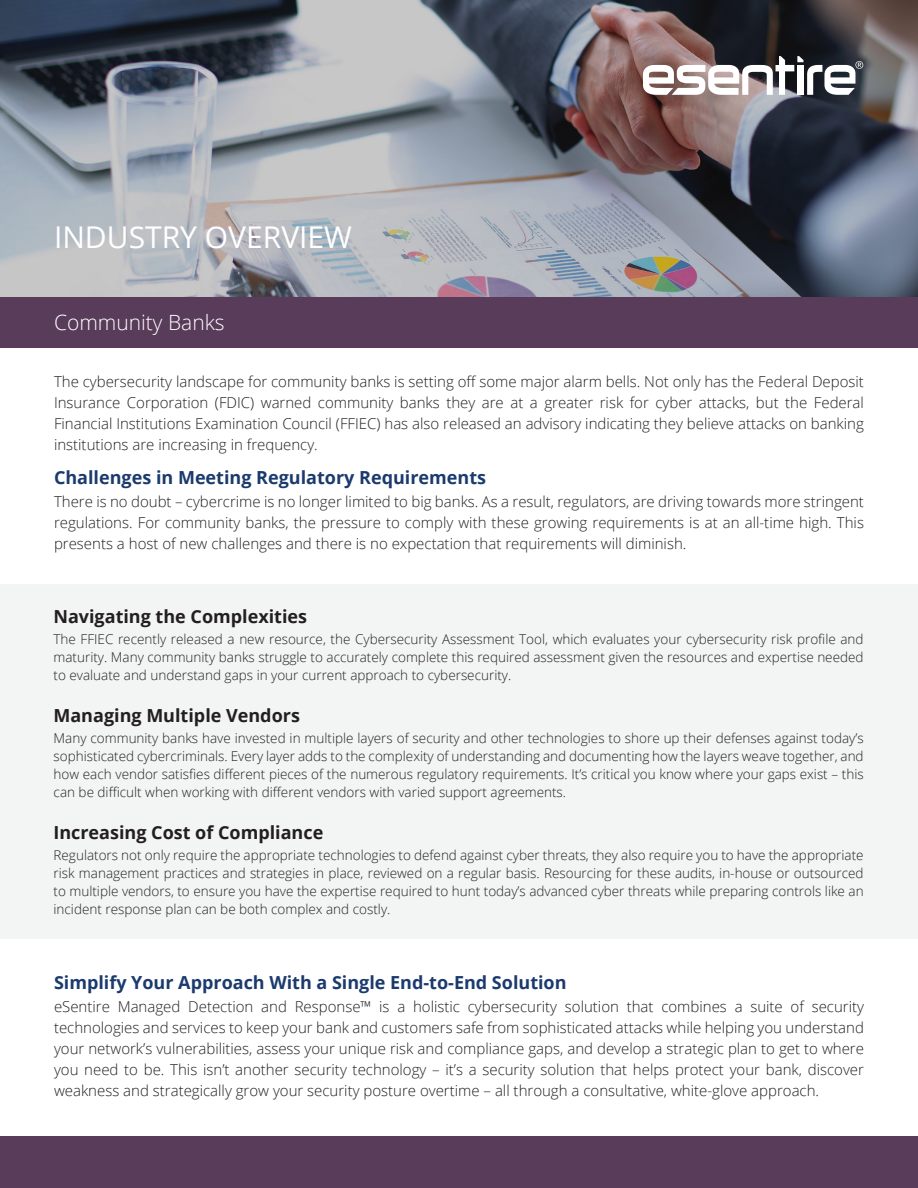
<style>
.page{position:relative;width:918px;height:1188px;background:#fff}
.page>*{position:absolute;margin:0;border:0;box-sizing:border-box;transform-origin:0 0}
.t1{font:30px "Open Sans";color:#fff}
.t2{font:300 21px "Open Sans";color:#fff}
.t3{font:700 18px "Open Sans";color:#1b3a6d}
.t4{font:700 18px "Open Sans";color:#231f20}
.t5{font:300 15px/21px "Open Sans";color:#231f20;text-align:justify}
.t6{font:300 13.5px/18px "Open Sans";color:#231f20;text-align:justify}
</style>
<div class="page">
<div style="left:0;top:1137px;width:918px;height:51px;background:#593b5a"></div>
<div style="left:0;top:585px;width:918px;height:354px;background:#f1f3f3"></div>
<div style="left:0;top:296px;width:918px;height:51px;background:#593b5a"></div>
<img style="left:0;top:0;width:918px;height:296px">
<svg style="left:643px;top:56px;width:220px;height:39px"></svg>
<h1 class="t1" style="left:54px;top:217px;width:300px">INDUSTRY OVERVIEW</h1>
<h2 class="t2" style="left:54px;top:308px;width:172px">Community Banks</h2>
<p class="t5" style="left:54px;top:370px;width:812px">The cybersecurity landscape for community banks is setting off some major alarm bells. Not only has the Federal Deposit Insurance Corporation (FDIC) warned community banks they are at a greater risk for cyber attacks, but the Federal Financial Institutions Examination Council (FFIEC) has also released an advisory indicating they believe attacks on banking institutions are increasing in frequency.</p>
<p class="t3" style="left:54px;top:465px;width:434px">Challenges in Meeting Regulatory Requirements</p>
<p class="t5" style="left:54px;top:491px;width:812px">There is no doubt – cybercrime is no longer limited to big banks. As a result, regulators, are driving towards more stringent regulations. For community banks, the pressure to comply with these growing requirements is at an all-time high. This presents a host of new challenges and there is no expectation that requirements will diminish.</p>
<p class="t4" style="left:53px;top:604px;width:255px">Navigating the Complexities</p>
<p class="t6" style="left:54px;top:630px;width:812px">The FFIEC recently released a new resource, the Cybersecurity Assessment Tool, which evaluates your cybersecurity risk profile and maturity. Many community banks struggle to accurately complete this required assessment given the resources and expertise needed to evaluate and understand gaps in your current approach to cybersecurity.</p>
<p class="t4" style="left:53px;top:703px;width:248px">Managing Multiple Vendors</p>
<p class="t6" style="left:54px;top:729px;width:812px">Many community banks have invested in multiple layers of security and other technologies to shore up their defenses against today’s sophisticated cybercriminals. Every layer adds to the complexity of understanding and documenting how the layers weave together, and how each vendor satisfies different pieces of the numerous regulatory requirements. It’s critical you know where your gaps exist – this can be difficult when working with different vendors with varied support agreements.</p>
<p class="t4" style="left:53px;top:820px;width:271px">Increasing Cost of Compliance</p>
<p class="t6" style="left:54px;top:846px;width:812px">Regulators not only require the appropriate technologies to defend against cyber threats, they also require you to have the appropriate risk management practices and strategies in place, reviewed on a regular basis. Resourcing for these audits, in-house or outsourced to multiple vendors, to ensure you have the expertise required to hunt today’s advanced cyber threats while preparing controls like an incident response plan can be both complex and costly.</p>
<p class="t3" style="left:54px;top:970px;width:514px">Simplify Your Approach With a Single End-to-End Solution</p>
<p class="t5" style="left:54px;top:996px;width:812px">eSentire Managed Detection and Response™ is a holistic cybersecurity solution that combines a suite of security technologies and services to keep your bank and customers safe from sophisticated attacks while helping you understand your network’s vulnerabilities, assess your unique risk and compliance gaps, and develop a strategic plan to get to where you need to be. This isn’t another security technology – it’s a security solution that helps protect your bank, discover weakness and strategically grow your security posture overtime – all through a consultative, white-glove approach.</p>
</div>
